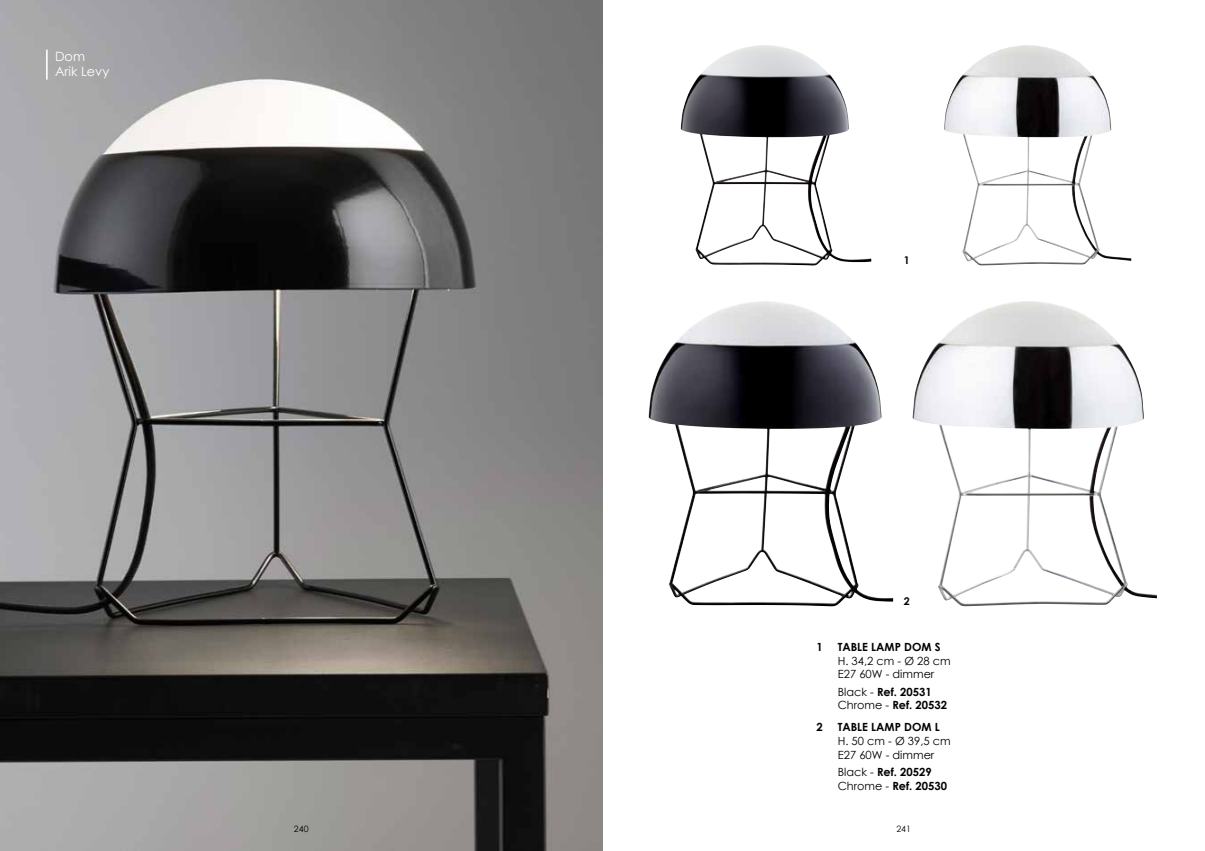
<style>
.page{position:relative;width:1205px;height:851px;background:#fff}
.page>*{position:absolute;margin:0;border:0;box-sizing:border-box;transform-origin:0 0}
.t1{font:12.88px/15.4px "Century Gothic";color:#fff}
.t2{font:700 11.25px/13.8px "Century Gothic";color:#000}
.t3{font:11.25px/13.8px "Century Gothic";color:#000}
.t4{font:700 10.62px "Century Gothic";color:#000}
.t5{font:8.75px "Century Gothic";letter-spacing:.01em;color:#000}
.s1{font-weight:400}
</style>
<div class="page">
<img style="left:681px;top:45px;width:190px;height:220px">
<img style="left:944px;top:45px;width:187px;height:220px">
<img style="left:648px;top:301px;width:245px;height:305px">
<img style="left:912px;top:301px;width:245px;height:305px">
<img style="left:0;top:0;width:602px;height:850px">
<hr style="left:46px;top:50px;width:2px;height:30px;background:#fff">
<p class="t1" style="left:55px;top:48px;width:56px">Dom<br>Arik Levy</p>
<p class="t4" style="left:904px;top:252px;width:7px">1</p>
<p class="t4" style="left:904px;top:593px;width:7px">2</p>
<p class="t2" style="left:816px;top:639px;width:8px">1</p>
<p class="t2" style="left:838px;top:639px;width:104px">TABLE LAMP DOM S</p>
<p class="t3" style="left:838px;top:653px;width:114px">H. 34,2 cm - Ø 28 cm<br>E27 60W - dimmer</p>
<p class="t2" style="left:838px;top:684px;width:111px"><span class="s1">Black -</span> Ref. 20531<br><span class="s1">Chrome -</span> Ref. 20532</p>
<p class="t2" style="left:816px;top:719px;width:8px">2</p>
<p class="t2" style="left:838px;top:719px;width:103px">TABLE LAMP DOM L</p>
<p class="t3" style="left:838px;top:733px;width:114px">H. 50 cm - Ø 39,5 cm<br>E27 60W - dimmer</p>
<p class="t2" style="left:838px;top:764px;width:111px"><span class="s1">Black -</span> Ref. 20529<br><span class="s1">Chrome -</span> Ref. 20530</p>
<p class="t5" style="left:294px;top:822px;width:16px">240</p>
<p class="t5" style="left:896px;top:822px;width:16px">241</p>
</div>
